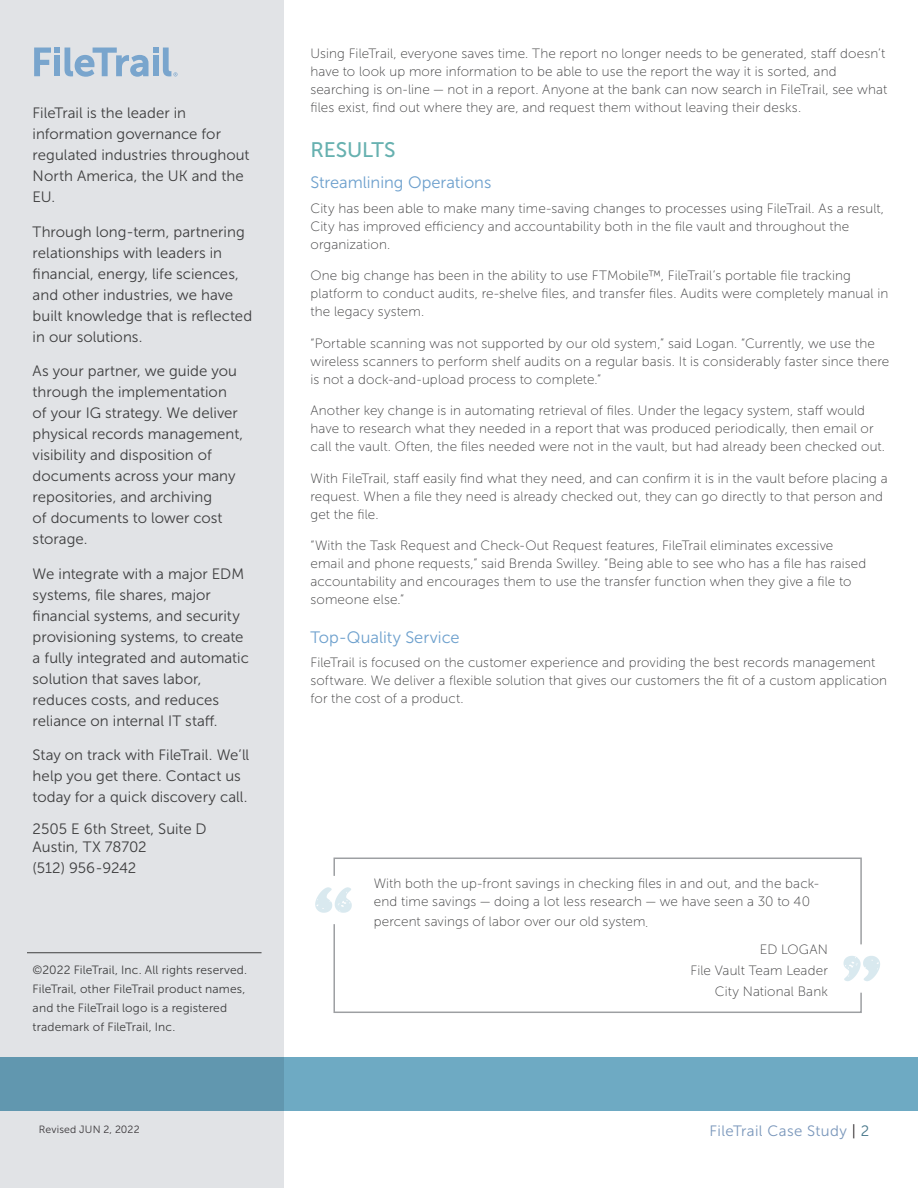
<style>
.page{position:relative;width:918px;height:1188px;background:#fff}
.page>*{position:absolute;margin:0;border:0;box-sizing:border-box;transform-origin:0 0}
.Headers_-_smaller{font:21px "Museo Sans 500";letter-spacing:-.005em;color:#67b1b0}
.paragraph_text{font:16.5px "Museo Sans 300";color:#6da0cd}
.Left_Paragraph_Text{font:15px/21px "Museo Sans 300";color:#3e3e3f}
.t1{font:15px "Museo Sans 300";letter-spacing:.025em;color:#7a97bb}
.paragraph_text-2{font:13.5px/18px "Museo Sans 100";letter-spacing:.01em;color:#3e3e3f}
.Quote_Attribute{font:13.5px/18px "Museo Sans 100";letter-spacing:.01em;color:#3e3e3f}
.Copyright_statement{font:12px/18.8px "Museo Sans 300";letter-spacing:.01em;color:#3e3e3f}
.t2{font:10.5px "Museo Sans 300";letter-spacing:.015em;color:#393639}
.s1{font-style:italic}
.s2{color:#231f20}
.s3{color:#49788b}
</style>
<div class="page">
<div style="left:0;top:0;width:284px;height:1188px;background:#dfe1e4"></div>
<div style="left:0;top:1057px;width:918px;height:54px;background:linear-gradient(to right,#6298b0,#72b0ca)"></div>
<svg style="left:34px;top:48px;width:144px;height:29px"></svg>
<hr style="left:27px;top:952px;width:235px;height:1px;background:#3e3e3f">
<div style="left:333px;top:858px;width:529px;height:155px;border:2px solid #9d9fa2"></div>
<div style="left:304px;top:876px;width:59px;height:48px;background:#fff"></div>
<svg style="left:315px;top:887px;width:37px;height:26px"></svg>
<div style="left:833px;top:944px;width:58px;height:49px;background:#fff"></div>
<svg style="left:843px;top:956px;width:37px;height:25px"></svg>
<p class="Left_Paragraph_Text" style="left:33px;top:103px;width:218px">FileTrail is the leader in information governance for regulated industries throughout<br>North America, the UK and the<br>EU.</p>
<p class="Left_Paragraph_Text" style="left:33px;top:221px;width:221px">Through long-term, partnering relationships with leaders in financial, energy, life sciences, and other industries, we have built knowledge that is reflected in our solutions.</p>
<p class="Left_Paragraph_Text" style="left:33px;top:361px;width:212px">As your partner, we guide you through the implementation of your IG strategy. We deliver physical records management, visibility and disposition of documents across your many repositories, and archiving<br>of documents to lower cost storage.</p>
<p class="Left_Paragraph_Text" style="left:33px;top:563px;width:218px">We integrate with a major EDM systems, file shares, major financial systems, and security provisioning systems, to create a fully integrated and automatic solution that saves labor, reduces costs, and reduces reliance on internal IT staff.</p>
<p class="Left_Paragraph_Text" style="left:33px;top:745px;width:218px">Stay on track with FileTrail. We’ll help you get there. Contact us today for a quick discovery call.</p>
<p class="Left_Paragraph_Text" style="left:33px;top:818px;width:176px">2505 E 6th Street, Suite D</p>
<p class="Left_Paragraph_Text" style="left:33px;top:836px;width:116px">Austin, TX 78702</p>
<p class="Left_Paragraph_Text" style="left:33px;top:857px;width:105px">(512) 956-9242</p>
<p class="Copyright_statement" style="left:33px;top:961px;width:216px">©2022 FileTrail, Inc. All rights reserved.<br>FileTrail, other FileTrail product names, and the FileTrail logo is a registered trademark of FileTrail, Inc.</p>
<p class="t2" style="left:39px;top:1124px;width:102px">Revised JUN 2, 2022</p>
<p class="paragraph_text-2" style="left:310px;top:44px;width:578px">Using FileTrail, everyone saves time. The report no longer needs to be generated, staff doesn’t have to look up more information to be able to use the report the way it is sorted, and searching is on-line — not in a report. Anyone at the bank can now search in FileTrail, see what files exist, find out where they are, and request them without leaving their desks.</p>
<p class="Headers_-_smaller" style="left:310px;top:138px;width:87px">RESULTS</p>
<p class="paragraph_text" style="left:310px;top:174px;width:182px">Streamlining Operations</p>
<p class="paragraph_text-2" style="left:310px;top:199px;width:575px">City has been able to make many time-saving changes to processes using FileTrail. As a result,<br>City has improved efficiency and accountability both in the file vault and throughout the organization.</p>
<p class="paragraph_text-2" style="left:310px;top:267px;width:579px">One big change has been in the ability to use FTMobile™, FileTrail’s portable file tracking platform to conduct audits, re-shelve files, and transfer files. Audits were completely manual in the legacy system.</p>
<p class="paragraph_text-2" style="left:310px;top:334px;width:580px">“Portable scanning was not supported by our old system,” said Logan. “Currently, we use the wireless scanners to perform shelf audits on a regular basis. It is considerably faster since there is not a dock-and-upload process to complete.”</p>
<p class="paragraph_text-2" style="left:310px;top:402px;width:576px">Another key change is in automating retrieval of files. Under the legacy system, staff would have to research what they needed in a report that was produced periodically, then email or call the vault. Often, the files needed were not in the vault, but had already been checked out.</p>
<p class="paragraph_text-2" style="left:310px;top:469px;width:579px">With FileTrail, staff easily find what they need, and can confirm it is in the vault before placing a request. When a file they need is already checked out, they can go directly to that person and get the file.</p>
<p class="paragraph_text-2" style="left:310px;top:537px;width:557px">“With the Task Request and Check-Out Request features, FileTrail eliminates excessive email and phone requests,” said Brenda Swilley. “Being able to see who has a file has raised accountability and encourages them to use the transfer function when they give a file to someone else.”</p>
<p class="paragraph_text" style="left:310px;top:628px;width:151px">Top-Quality Service</p>
<p class="paragraph_text-2" style="left:310px;top:654px;width:578px">FileTrail is focused on the customer experience and providing the best records management software. We deliver a flexible solution that gives our customers the fit of a custom application for the cost of a product.</p>
<p class="Quote_Attribute" style="left:374px;top:875px;width:447px">With both the up-front savings in checking files in and out, and the back&shy;end time savings — doing a lot less research — we have seen a 30 to 40</p>
<p class="Quote_Attribute" style="left:374px;top:912px;width:277px">percent savings of labor over our old system<span class="s1">.</span></p>
<p class="Quote_Attribute" style="left:760px;top:940px;width:70px">ED LOGAN</p>
<p class="Quote_Attribute" style="left:690px;top:960px;width:139px;line-height:21px;text-align:right">File Vault Team Leader<br>City National Bank</p>
<p class="t1" style="left:710px;top:1122px;width:161px">FileTrail Case Study <span class="s2">|</span> <span class="s3">2</span></p>
</div>
